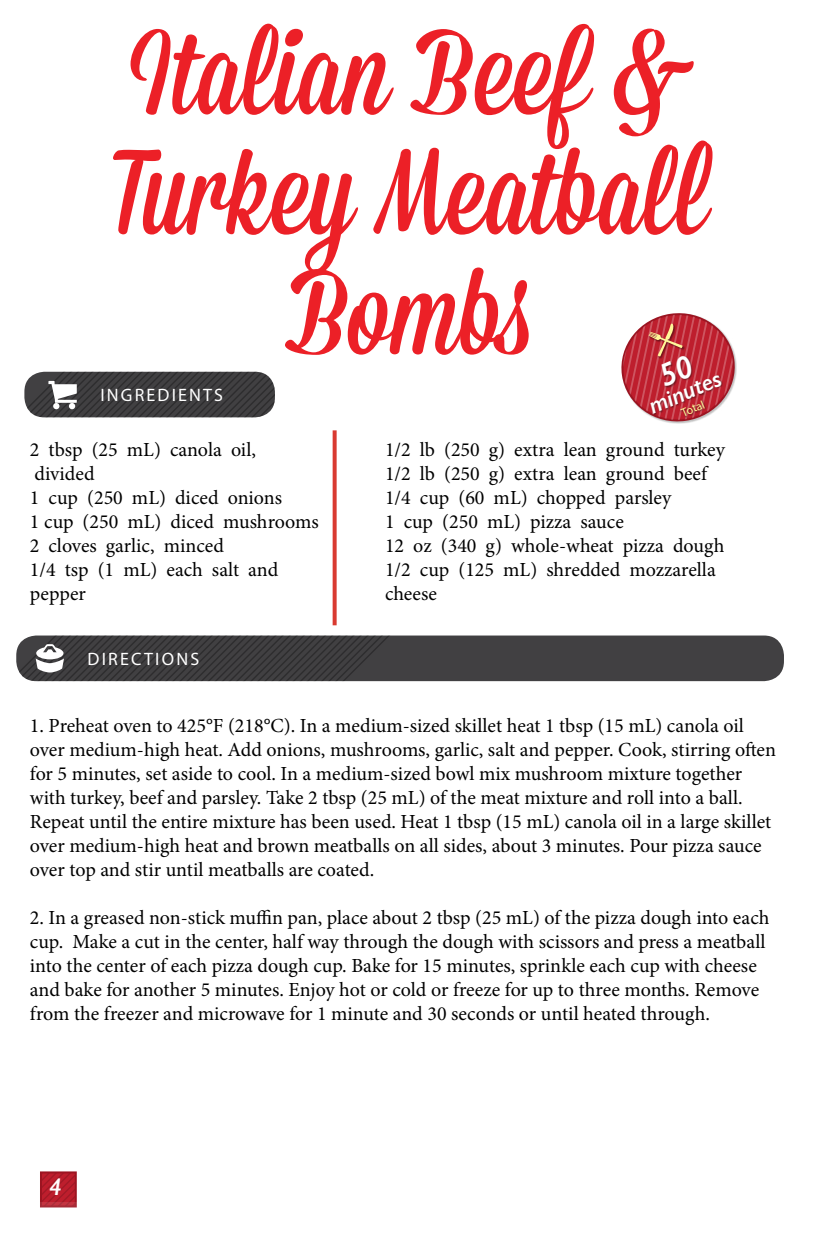
<style>
.page{position:relative;width:828px;height:1260px;background:#fff}
.page>*{position:absolute;margin:0;border:0;box-sizing:border-box;transform-origin:0 0}
.t1{font:120px/120px "Mission Script";color:#ec2027;text-align:center}
.t2{font:italic 600 24px "Gill Sans";color:#fff}
.t3{font:20px/24px "Minion Pro";color:#000}
.t4{font:18px "Myriad Pro";letter-spacing:.12em;color:#fff}
.t5{font:12px "Myriad Pro";color:#fff799}
</style>
<div class="page">
<svg style="left:43px;top:1174px;width:31px;height:28px"></svg>
<div style="left:40px;top:1171px;width:37px;height:36px;border:2px solid #9c1421"></div>
<svg style="left:40px;top:1202px;width:37px;height:5px"></svg>
<div style="left:16px;top:636px;width:768px;height:45px;background:#414042;border-radius:20px"></div>
<svg style="left:16px;top:636px;width:373px;height:45px"></svg>
<svg style="left:24px;top:372px;width:251px;height:45px;background:#484849"></svg>
<svg style="left:333px;top:430px;width:4px;height:195px"></svg>
<svg style="left:621px;top:313px;width:116px;height:111px"></svg>
<h1 class="t1" style="left:111px;top:19px;width:604px">Italian Beef &amp;<br>Turkey Meatball<br>Bombs</h1>
<p class="t4" style="left:101px;top:384px;width:124px">INGREDIENTS</p>
<p class="t2" style="left:644px;top:393px;width:78px;rotate:-23deg">minutes</p>
<p class="t5" style="left:679px;top:406px;width:26px;rotate:-23deg">Total</p>
<p class="t3" style="left:30px;top:438px;width:290px">2 tbsp (25 mL) canola oil, divided<br>1 cup (250 mL) diced onions<br>1 cup (250 mL) diced mushrooms<br>2 cloves garlic, minced<br>1/4 tsp (1 mL) each salt and pepper</p>
<p class="t3" style="left:385px;top:438px;width:342px">1/2 lb (250 g) extra lean ground turkey<br>1/2 lb (250 g) extra lean ground beef<br>1/4 cup (60 mL) chopped parsley<br>1 cup (250 mL) pizza sauce<br>12 oz (340 g) whole-wheat pizza dough<br>1/2 cup (125 mL) shredded mozzarella cheese</p>
<p class="t4" style="left:88px;top:648px;width:113px">DIRECTIONS</p>
<p class="t3" style="left:30px;top:714px;width:748px">1. Preheat oven to 425°F (218°C). In a medium-sized skillet heat 1 tbsp (15 mL) canola oil over medium-high heat. Add onions, mushrooms, garlic, salt and pepper. Cook, stirring often for 5 minutes, set aside to cool. In a medium-sized bowl mix mushroom mixture together with turkey, beef and parsley. Take 2 tbsp (25 mL) of the meat mixture and roll into a ball.<br>Repeat until the entire mixture has been used. Heat 1 tbsp (15 mL) canola oil in a large skillet over medium-high heat and brown meatballs on all sides, about 3 minutes. Pour pizza sauce over top and stir until meatballs are coated.</p>
<p class="t3" style="left:30px;top:906px;width:741px">2. In a greased non-stick muffin pan, place about 2 tbsp (25 mL) of the pizza dough into each cup. Make a cut in the center, half way through the dough with scissors and press a meatball into the center of each pizza dough cup. Bake for 15 minutes, sprinkle each cup with cheese and bake for another 5 minutes. Enjoy hot or cold or freeze for up to three months. Remove from the freezer and microwave for 1 minute and 30 seconds or until heated through.</p>
<p class="t2" style="left:49px;top:1172px;width:14px">4</p>
</div>
